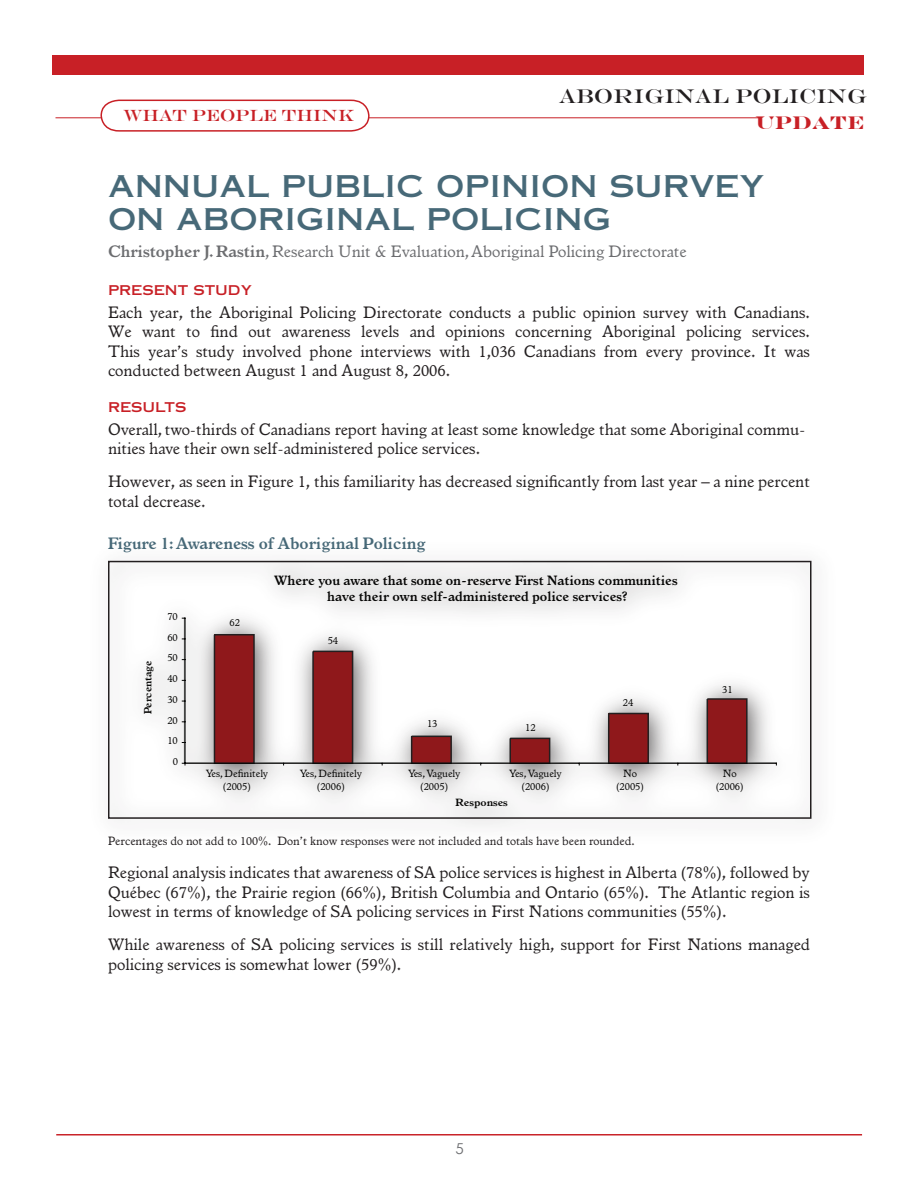
<style>
.page{position:relative;width:918px;height:1188px;background:#fff}
.page>*{position:absolute;margin:0;border:0;box-sizing:border-box;transform-origin:0 0}
.t1{font:30px/33px "Copperplate Gothic Std 31 AB";color:#476978}
.t2{font:20.1px "Engravers";color:#231f20}
.t3{font:700 18.3px "Engravers";color:#c82026}
.t4{font:16.5px/19.5px "Italian Old Style MT Std";color:#231f20}
.t5{font:16.5px "Italian Old Style MT Std";color:#6c6d70}
.t6{font:700 16.5px "Italian Old Style MT Std";color:#476978}
.t7{font:16.5px "Engravers";color:#c82026}
.t8{font:700 13.5px/16.2px "Italian Old Style MT Std";color:#050504;text-align:center}
.t9{font:13.5px "Copperplate Gothic Std 31 AB";color:#c82026}
.t10{font:12px "Italian Old Style MT Std";color:#231f20}
.t11{font:10.5px/12.6px "Italian Old Style MT Std";color:#050504;text-align:center}
.t12{font:700 10.5px "Italian Old Style MT Std";color:#050504}
.t13{font:700 10.5px "Italian Old Style MT Std";color:#050504;scale:1.06 1}
.s1{font-weight:700}
</style>
<div class="page">
<hr style="left:56px;top:1134px;width:806px;height:1px;background:#c82026">
<div style="left:53px;top:55px;width:811px;height:20px;background:#c82026"></div>
<hr style="left:56px;top:117px;width:703px;height:1px;background:#c82026">
<div style="left:88px;top:541px;width:750px;height:304px;background:#231f20;opacity:.75"></div>
<svg style="left:183px;top:616px;width:594px;height:147px"></svg>
<div style="left:214px;top:635px;width:40px;height:128px;background:#8f181b"></div>
<div style="left:214px;top:634px;width:41px;height:130px;border:2px solid #231f20"></div>
<div style="left:313px;top:651px;width:40px;height:112px;background:#8f181b"></div>
<div style="left:312px;top:651px;width:41px;height:113px;border:2px solid #231f20"></div>
<div style="left:412px;top:736px;width:39px;height:27px;background:#8f181b"></div>
<div style="left:411px;top:736px;width:41px;height:28px;border:2px solid #231f20"></div>
<div style="left:510px;top:738px;width:40px;height:25px;background:#8f181b"></div>
<div style="left:509px;top:738px;width:41px;height:26px;border:2px solid #231f20"></div>
<div style="left:609px;top:714px;width:39px;height:49px;background:#8f181b"></div>
<div style="left:608px;top:713px;width:41px;height:51px;border:2px solid #231f20"></div>
<div style="left:707px;top:699px;width:40px;height:64px;background:#8f181b"></div>
<div style="left:707px;top:698px;width:41px;height:66px;border:2px solid #231f20"></div>
<hr style="left:185px;top:618px;width:1px;height:145px;background:#050504">
<hr style="left:185px;top:763px;width:591px;height:1px;background:#050504">
<div style="left:108px;top:561px;width:704px;height:258px;border:2px solid #231f20"></div>
<svg style="left:100px;top:99px;width:270px;height:33px"></svg>
<p class="t7" style="left:123px;top:106px;width:233px">WHAT PEOPLE THINK</p>
<p class="t2" style="left:559px;top:84px;width:310px">ABORIGINAL POLICING</p>
<p class="t3" style="left:755px;top:112px;width:111px">Update</p>
<h1 class="t1" style="left:108px;top:170px;width:658px">ANNUAL PUBLIC OPINION SURVEY<br>ON ABORIGINAL POLICING</h1>
<p class="t5" style="left:108px;top:241px;width:580px"><span class="s1">Christopher J. Rastin</span>, Research Unit &amp; Evaluation, Aboriginal Policing Directorate</p>
<p class="t9" style="left:108px;top:282px;width:145px">PRESENT STUDY</p>
<p class="t4" style="left:108px;top:302px;width:703px;text-align:justify">Each year, the Aboriginal Policing Directorate conducts a public opinion survey with Canadians.<br>We want to find out awareness levels and opinions concerning Aboriginal policing services.<br>This year’s study involved phone interviews with 1,036 Canadians from every province. It was conducted between August 1 and August 8, 2006.</p>
<p class="t9" style="left:108px;top:399px;width:80px">RESULTS</p>
<p class="t4" style="left:108px;top:419px;width:699px">Overall, two-thirds of Canadians report having at least some knowledge that some Aboriginal commu&shy;nities have their own self-administered police services.</p>
<p class="t4" style="left:108px;top:472px;width:703px">However, as seen in Figure 1, this familiarity has decreased significantly from last year – a nine percent total decrease.</p>
<p class="t6" style="left:108px;top:533px;width:319px">Figure 1: Awareness of Aboriginal Policing</p>
<p class="t12" style="left:141px;top:714px;width:55px;rotate:-90deg">Percentage</p>
<p class="t11" style="left:167px;top:610px;width:12px">70</p>
<p class="t11" style="left:167px;top:631px;width:12px">60</p>
<p class="t11" style="left:167px;top:651px;width:12px">50</p>
<p class="t11" style="left:167px;top:672px;width:12px">40</p>
<p class="t11" style="left:167px;top:693px;width:12px">30</p>
<p class="t11" style="left:167px;top:714px;width:12px">20</p>
<p class="t11" style="left:167px;top:734px;width:12px">10</p>
<p class="t11" style="left:173px;top:755px;width:7px">0</p>
<p class="t11" style="left:229px;top:616px;width:12px">62</p>
<p class="t8" style="left:274px;top:572px;width:405px">Where you aware that some on-reserve First Nations communities have their own self-administered police services?</p>
<p class="t11" style="left:328px;top:634px;width:12px">54</p>
<p class="t11" style="left:427px;top:717px;width:12px">13</p>
<p class="t11" style="left:525px;top:721px;width:12px">12</p>
<p class="t11" style="left:623px;top:696px;width:12px">24</p>
<p class="t11" style="left:722px;top:683px;width:12px">31</p>
<p class="t11" style="left:206px;top:767px;width:64px">Yes, Definitely (2005)</p>
<p class="t11" style="left:300px;top:767px;width:64px">Yes, Definitely (2006)</p>
<p class="t11" style="left:408px;top:767px;width:54px">Yes, Vaguely (2005)</p>
<p class="t11" style="left:509px;top:767px;width:54px">Yes, Vaguely (2006)</p>
<p class="t11" style="left:616px;top:767px;width:29px">No (2005)</p>
<p class="t11" style="left:716px;top:767px;width:29px">No (2006)</p>
<p class="t13" style="left:456px;top:795px;width:51px">Responses</p>
<p class="t10" style="left:108px;top:834px;width:528px">Percentages do not add to 100%. Don’t know responses were not included and totals have been rounded.</p>
<p class="t4" style="left:108px;top:862px;width:703px;text-align:justify">Regional analysis indicates that awareness of SA police services is highest in Alberta (78%), followed by Québec (67%), the Prairie region (66%), British Columbia and Ontario (65%). The Atlantic region is lowest in terms of knowledge of SA policing services in First Nations communities (55%).</p>
<p class="t4" style="left:108px;top:934px;width:704px">While awareness of SA policing services is still relatively high, support for First Nations managed policing services is somewhat lower (59%).</p>
</div>
